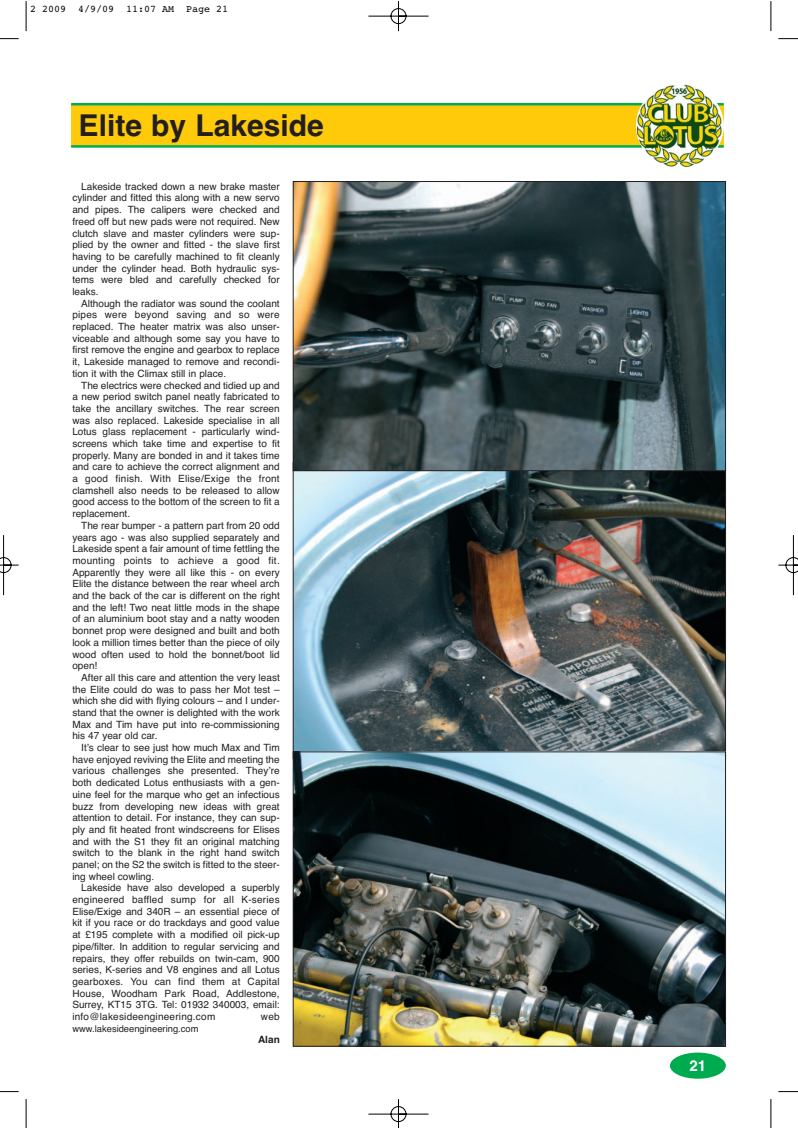
<style>
.page{position:relative;width:798px;height:1128px;background:#fff}
.page>*{position:absolute;margin:0;border:0;box-sizing:border-box;transform-origin:0 0}
.t1{font:700 30px "Helvetica";color:#231f20}
.t2{font:700 15px "Helvetica";color:#fff}
.t3{font:10px/11.8px "Helvetica";color:#231f20;text-align:justify}
.t4{font:10px "Courier";color:#000}
.t5{font:700 10px "Helvetica";color:#231f20}
.t6{font:9.38px "Helvetica";color:#231f20}
</style>
<div class="page">
<img style="left:0;top:1px;width:797px;height:1126px">
<p class="t4" style="left:30px;top:6px;width:200px">2 2009 4/9/09 11:07 AM Page 21</p>
<h1 class="t1" style="left:79px;top:114px;width:247px">Elite by Lakeside</h1>
<p class="t3" style="left:72px;top:181px;width:209px;text-indent:9px">Lakeside tracked down a new brake master cylinder and fitted this along with a new servo and pipes. The calipers were checked and freed off but new pads were not required. New clutch slave and master cylinders were sup&shy;plied by the owner and fitted - the slave first having to be carefully machined to fit cleanly under the cylinder head. Both hydraulic sys&shy;tems were bled and carefully checked for leaks.</p>
<p class="t3" style="left:72px;top:298px;width:209px;text-indent:9px">Although the radiator was sound the coolant pipes were beyond saving and so were replaced. The heater matrix was also unser&shy;viceable and although some say you have to first remove the engine and gearbox to replace it, Lakeside managed to remove and recondi&shy;tion it with the Climax still in place.</p>
<p class="t3" style="left:72px;top:380px;width:209px;text-indent:9px">The electrics were checked and tidied up and a new period switch panel neatly fabricated to take the ancillary switches. The rear screen was also replaced. Lakeside specialise in all Lotus glass replacement - particularly wind&shy;screens which take time and expertise to fit properly. Many are bonded in and it takes time and care to achieve the correct alignment and a good finish. With Elise/Exige the front clamshell also needs to be released to allow good access to the bottom of the screen to fit a replacement.</p>
<p class="t3" style="left:72px;top:520px;width:209px;text-indent:9px">The rear bumper - a pattern part from 20 odd years ago - was also supplied separately and Lakeside spent a fair amount of time fettling the mounting points to achieve a good fit.<br>Apparently they were all like this - on every Elite the distance between the rear wheel arch and the back of the car is different on the right and the left! Two neat little mods in the shape of an aluminium boot stay and a natty wooden bonnet prop were designed and built and both look a million times better than the piece of oily wood often used to hold the bonnet/boot lid open!</p>
<p class="t3" style="left:72px;top:672px;width:209px;text-indent:9px">After all this care and attention the very least the Elite could do was to pass her Mot test – which she did with flying colours – and I under&shy;stand that the owner is delighted with the work Max and Tim have put into re-commissioning his 47 year old car.</p>
<p class="t3" style="left:72px;top:742px;width:209px;text-indent:9px">It’s clear to see just how much Max and Tim have enjoyed reviving the Elite and meeting the various challenges she presented. They’re both dedicated Lotus enthusiasts with a gen&shy;uine feel for the marque who get an infectious buzz from developing new ideas with great attention to detail. For instance, they can sup&shy;ply and fit heated front windscreens for Elises and with the S1 they fit an original matching switch to the blank in the right hand switch panel; on the S2 the switch is fitted to the steer&shy;ing wheel cowling.</p>
<p class="t3" style="left:72px;top:882px;width:209px;text-indent:9px">Lakeside have also developed a superbly engineered baffled sump for all K-series Elise/Exige and 340R – an essential piece of kit if you race or do trackdays and good value at £195 complete with a modified oil pick-up pipe/filter. In addition to regular servicing and repairs, they offer rebuilds on twin-cam, 900 series, K-series and V8 engines and all Lotus gearboxes. You can find them at Capital House, Woodham Park Road, Addlestone, Surrey, KT15 3TG. Tel: 01932 340003, email: info@lakesideengineering.com</p>
<p class="t3" style="left:261px;top:1011px;width:20px">web</p>
<p class="t6" style="left:72px;top:1024px;width:128px">www.lakesideengineering.com</p>
<p class="t5" style="left:258px;top:1036px;width:23px">Alan</p>
<h2 class="t2" style="left:689px;top:1060px;width:18px">21</h2>
</div>
